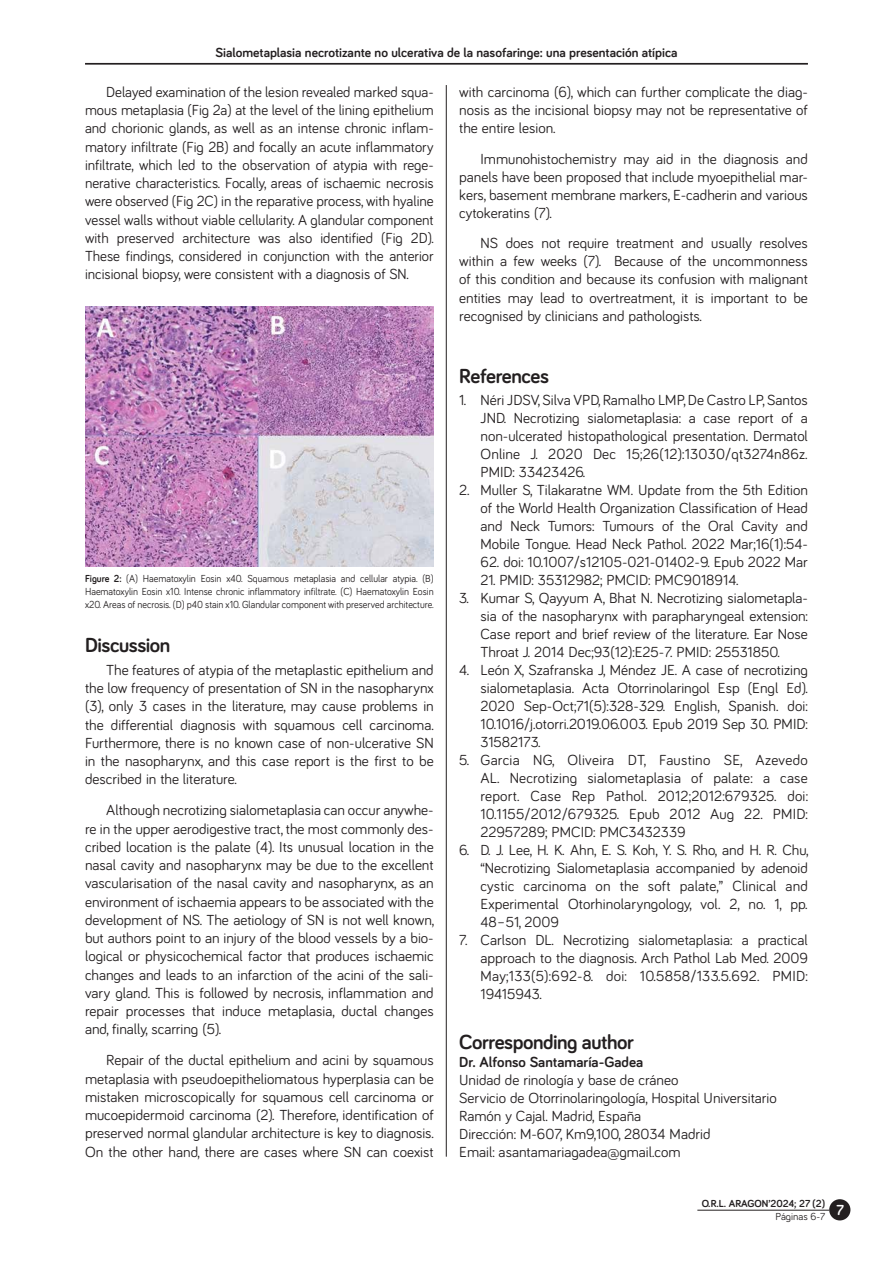
<style>
.page{position:relative;width:893px;height:1263px;background:#fff}
.page>*{position:absolute;margin:0;border:0;box-sizing:border-box;transform-origin:0 0}
.t1{font:700 21px "Bariol";letter-spacing:-.02em;color:#231f20}
.t2{font:15px/18px "Bariol";color:#231f20;text-align:justify}
.t3{font:700 15px "Bariol";color:#231f20}
.t4{font:700 13.5px "Bariol";color:#231f20}
.t5{font:10.5px/12.6px "Bariol";color:#231f20;text-align:justify;scale:.94 1}
.t6{font:700 10.5px/12.8px "Bariol";color:#231f20}
.s1{font-weight:700}
.s2{font-weight:400}
</style>
<div class="page">
<hr style="left:85px;top:63px;width:723px;height:2px;background:#231f20">
<hr style="left:446px;top:85px;width:1px;height:1072px;background:#231f20">
<hr style="left:697px;top:1210px;width:132px;height:1px;background:#231f20">
<div style="left:829px;top:1199px;width:21px;height:21px;background:#231f20;border-radius:50%"></div>
<img style="left:85px;top:306px;width:349px;height:260px">
<p class="t4" style="left:216px;top:44px;width:463px">Sialometaplasia necrotizante no ulcerativa de la nasofaringe: una presentación atípica</p>
<p class="t2" style="left:85px;top:82px;width:350px;text-indent:21px">Delayed examination of the lesion revealed marked squa&shy;mous metaplasia (Fig 2a) at the level of the lining epithelium and chorionic glands, as well as an intense chronic inflam&shy;matory infiltrate (Fig 2B) and focally an acute inflammatory infiltrate, which led to the observation of atypia with rege&shy;nerative characteristics. Focally, areas of ischaemic necrosis were observed (Fig 2C) in the reparative process, with hyaline vessel walls without viable cellularity. A glandular component with preserved architecture was also identified (Fig 2D).<br>These findings, considered in conjunction with the anterior incisional biopsy, were consistent with a diagnosis of SN.</p>
<p class="t5" style="left:85px;top:572px;width:372px"><span class="s1">Figure 2:</span> (A) Haematoxylin Eosin x40. Squamous metaplasia and cellular atypia. (B)<br>Haematoxylin Eosin x10. Intense chronic inflammatory infiltrate. (C) Haematoxylin Eosin x20. Areas of necrosis. (D) p40 stain x10. Glandular component with preserved architecture.</p>
<h1 class="t1" style="left:85px;top:631px;width:87px">Discussion</h1>
<p class="t2" style="left:85px;top:660px;width:350px;text-indent:21px">The features of atypia of the metaplastic epithelium and the low frequency of presentation of SN in the nasopharynx (3), only 3 cases in the literature, may cause problems in the differential diagnosis with squamous cell carcinoma.<br>Furthermore, there is no known case of non-ulcerative SN in the nasopharynx, and this case report is the first to be described in the literature.</p>
<p class="t2" style="left:85px;top:800px;width:351px;text-indent:21px">Although necrotizing sialometaplasia can occur anywhe&shy;re in the upper aerodigestive tract, the most commonly des&shy;cribed location is the palate (4). Its unusual location in the nasal cavity and nasopharynx may be due to the excellent vascularisation of the nasal cavity and nasopharynx, as an environment of ischaemia appears to be associated with the development of NS. The aetiology of SN is not well known, but authors point to an injury of the blood vessels by a bio&shy;logical or physicochemical factor that produces ischaemic changes and leads to an infarction of the acini of the sali&shy;vary gland. This is followed by necrosis, inflammation and repair processes that induce metaplasia, ductal changes and, finally, scarring (5).</p>
<p class="t2" style="left:85px;top:1050px;width:350px;text-indent:21px">Repair of the ductal epithelium and acini by squamous metaplasia with pseudoepitheliomatous hyperplasia can be mistaken microscopically for squamous cell carcinoma or mucoepidermoid carcinoma (2). Therefore, identification of preserved normal glandular architecture is key to diagnosis.<br>On the other hand, there are cases where SN can coexist</p>
<p class="t2" style="left:459px;top:82px;width:350px">with carcinoma (6), which can further complicate the diag&shy;nosis as the incisional biopsy may not be representative of the entire lesion.</p>
<p class="t2" style="left:459px;top:149px;width:350px;text-indent:21px">Immunohistochemistry may aid in the diagnosis and panels have been proposed that include myoepithelial mar&shy;kers, basement membrane markers, E-cadherin and various cytokeratins (7).</p>
<p class="t2" style="left:459px;top:234px;width:350px;text-indent:21px">NS does not require treatment and usually resolves within a few weeks (7). Because of the uncommonness of this condition and because its confusion with malignant entities may lead to overtreatment, it is important to be recognised by clinicians and pathologists.</p>
<h1 class="t1" style="left:459px;top:361px;width:91px">References</h1>
<p class="t2" style="left:480px;top:390px;width:329px;text-indent:-21px">1. Néri JDSV, Silva VPD, Ramalho LMP, De Castro LP, Santos JND. Necrotizing sialometaplasia: a case report of a non-ulcerated histopathological presentation. Dermatol Online J. 2020 Dec 15;26(12):13030/qt3274n86z.<br>PMID: 33423426.</p>
<p class="t2" style="left:480px;top:480px;width:329px;text-indent:-21px">2. Muller S, Tilakaratne WM. Update from the 5th Edition of the World Health Organization Classification of Head and Neck Tumors: Tumours of the Oral Cavity and Mobile Tongue. Head Neck Pathol. 2022 Mar;16(1):54-</p>
<p class="t2" style="left:480px;top:552px;width:329px">62. doi: 10.1007/s12105-021-01402-9. Epub 2022 Mar</p>
<p class="t2" style="left:480px;top:570px;width:259px">21. PMID: 35312982; PMCID: PMC9018914.</p>
<p class="t2" style="left:480px;top:588px;width:329px;text-indent:-21px">3. Kumar S, Qayyum A, Bhat N. Necrotizing sialometapla&shy;sia of the nasopharynx with parapharyngeal extension:<br>Case report and brief review of the literature. Ear Nose Throat J. 2014 Dec;93(12):E25-7. PMID: 25531850.</p>
<p class="t2" style="left:480px;top:660px;width:329px;text-indent:-21px">4. León X, Szafranska J, Méndez JE. A case of necrotizing sialometaplasia. Acta Otorrinolaringol Esp (Engl Ed).<br>2020 Sep-Oct;71(5):328-329. English, Spanish. doi:<br>10.1016/j.otorri.2019.06.003. Epub 2019 Sep 30. PMID:<br>31582173.</p>
<p class="t2" style="left:480px;top:750px;width:329px;text-indent:-21px">5. Garcia NG, Oliveira DT, Faustino SE, Azevedo AL. Necrotizing sialometaplasia of palate: a case report. Case Rep Pathol. 2012;2012:679325. doi:<br>10.1155/2012/679325. Epub 2012 Aug 22. PMID:<br>22957289; PMCID: PMC3432339</p>
<p class="t2" style="left:480px;top:840px;width:330px;text-indent:-21px">6. D. J. Lee, H. K. Ahn, E. S. Koh, Y. S. Rho, and H. R. Chu, “Necrotizing Sialometaplasia accompanied by adenoid cystic carcinoma on the soft palate,” Clinical and Experimental Otorhinolaryngology, vol. 2, no. 1, pp.<br>48–51, 2009</p>
<p class="t2" style="left:480px;top:931px;width:329px;text-indent:-21px">7. Carlson DL. Necrotizing sialometaplasia: a practical approach to the diagnosis. Arch Pathol Lab Med. 2009<br>May;133(5):692-8. doi: 10.5858/133.5.692. PMID:<br>19415943.</p>
<h1 class="t1" style="left:459px;top:1027px;width:176px">Corresponding author</h1>
<p class="t3" style="left:459px;top:1051px;width:185px">Dr. Alfonso Santamaría-Gadea</p>
<p class="t2" style="left:459px;top:1070px;width:319px;text-align:left">Unidad de rinología y base de cráneo<br>Servicio de Otorrinolaringología, Hospital Universitario Ramón y Cajal. Madrid, España<br>Dirección: M-607, Km9,100, 28034 Madrid<br>Email: asantamariagadea@gmail.com</p>
<p class="t6" style="left:775px;top:1197px;width:70px;text-indent:-74px">O.R.L. ARAGON’2024; 27 (2)<br><span class="s2">Páginas 6-7</span> <sup>7</sup></p>
</div>
